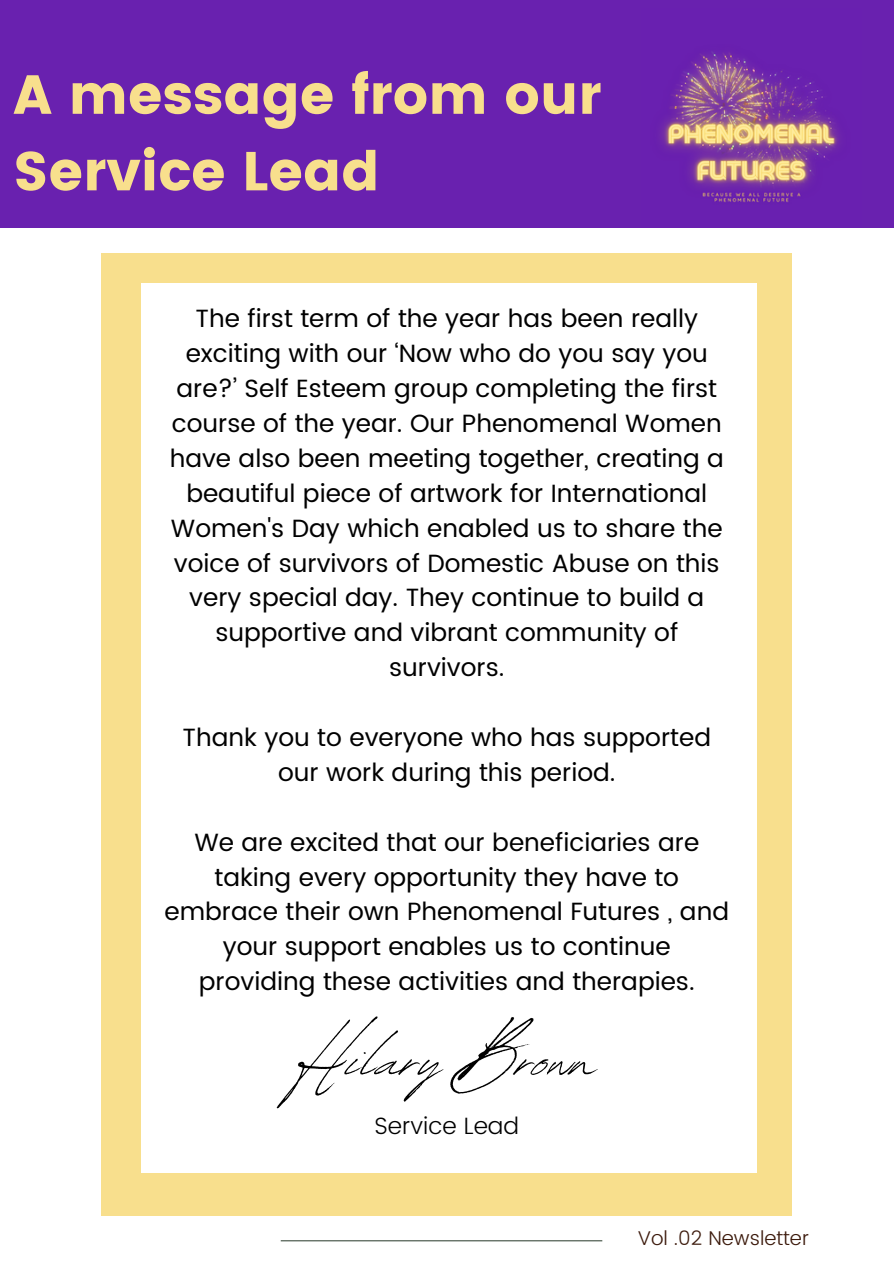
<style>
.page{position:relative;width:894px;height:1264px;background:#fff}
.page>*{position:absolute;margin:0;border:0;box-sizing:border-box;transform-origin:0 0}
.t1{font:87.15px "Revive 80 Signature";color:#000}
.t2{font:54.75px/76.5px "Poppins";color:#f8df8d}
.t3{font:24.9px/34.8px "Poppins";color:#000;text-align:center}
.t4{font:300 23.55px "Poppins";color:#000}
.t5{font:300 19.95px "Poppins";color:#3c1a0c}
</style>
<div class="page">
<div style="left:0;top:0;width:893px;height:227px;background:#6921af"></div>
<div style="left:101px;top:253px;width:690px;height:963px;background:#f8df8d"></div>
<div style="left:141px;top:283px;width:615px;height:890px;background:#fff"></div>
<img style="left:663px;top:51px;width:175px;height:151px">
<hr style="left:281px;top:1240px;width:321px;height:1px;background:#3e4e40">
<h2 class="t2" style="left:13px;top:57px;width:589px">A message from our<br>Service Lead</h2>
<p class="t3" style="left:170px;top:301px;width:555px">The first term of the year has been really exciting with our ‘Now who do you say you are?’ Self Esteem group completing the first course of the year. Our Phenomenal Women have also been meeting together, creating a beautiful piece of artwork for International Women's Day which enabled us to share the voice of survivors of Domestic Abuse on this very special day. They continue to build a supportive and vibrant community of survivors.</p>
<h3 class="t3" style="left:182px;top:720px;width:530px">Thank you to everyone who has supported our work during this period.</h3>
<h3 class="t3" style="left:164px;top:824px;width:566px">We are excited that our beneficiaries are taking every opportunity they have to embrace their own Phenomenal Futures , and your support enables us to continue providing these activities and therapies.</h3>
<h1 class="t1" style="left:298px;top:992px;width:299px">Hilary Brown</h1>
<h3 class="t4" style="left:374px;top:1111px;width:146px">Service Lead</h3>
<p class="t5" style="left:637px;top:1226px;width:173px">Vol .02 Newsletter</p>
</div>
